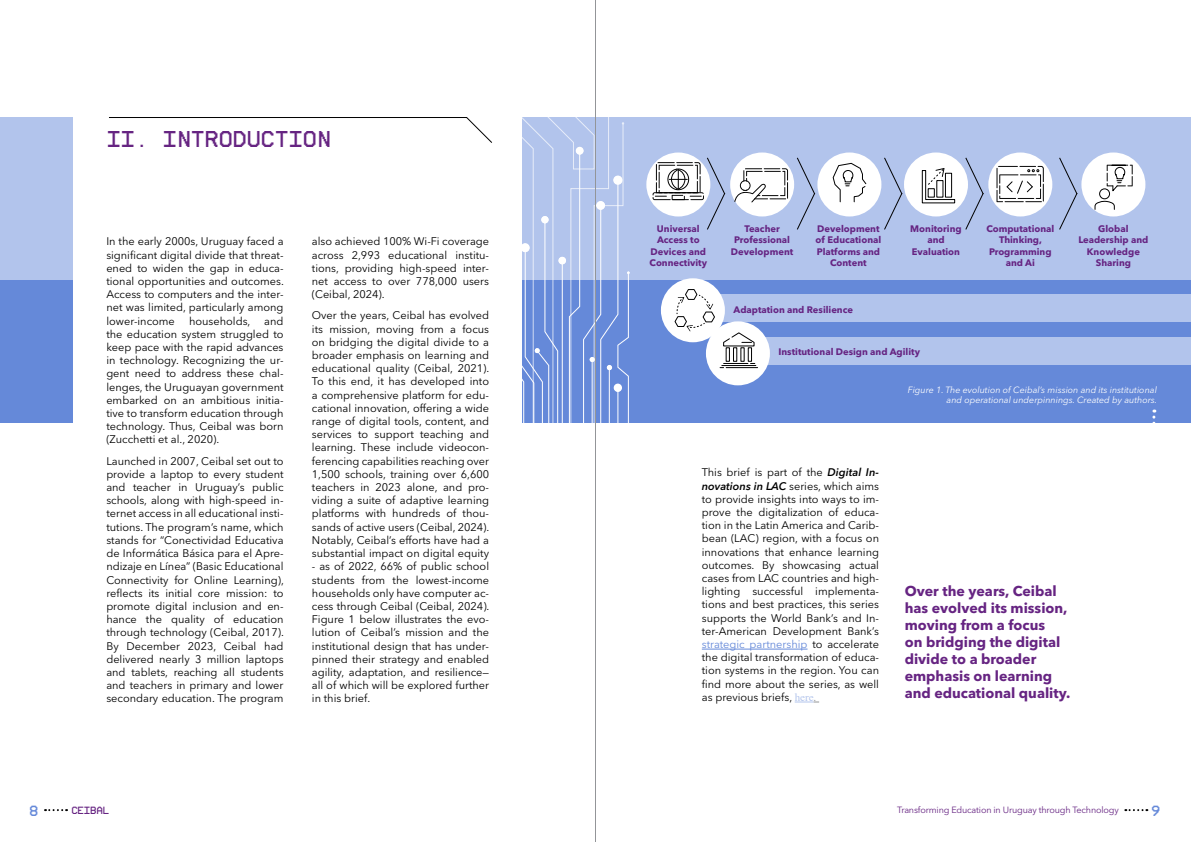
<style>
.page{position:relative;width:1191px;height:842px;background:#fff}
.page>*{position:absolute;margin:0;border:0;box-sizing:border-box;transform-origin:0 0}
.t1{font:16px "UAV OSD Mono";color:#662482}
.t2{font:700 14.2px/17px "Avenir Next LT Pro";color:#662482}
.t3{font:11px/13.2px "Avenir Next LT Pro";color:#000;text-align:justify}
.t4{font:10.3px "UAV OSD Mono";color:#6589d9}
.t5{font:700 9.4px/11.3px "Avenir Next LT Pro";color:#662482;text-align:center}
.t6{font:italic 9px/10.8px "Avenir Next LT Pro";color:#fff;text-align:right}
.t7{font:9px "Avenir Next LT Pro";letter-spacing:-.015em;color:#662482}
.t8{font:7.3px "UAV OSD Mono";letter-spacing:-.015em;color:#662482}
.s1{font-weight:600;font-style:italic}
.s2{color:#6589d9}
.s3{font-family:"Times New Roman";color:#b2c4ec}
.s4{font-family:"Times New Roman";color:#939598}
</style>
<div class="page">
<svg style="left:45px;top:809px;width:22px;height:2px"></svg>
<svg style="left:1125px;top:809px;width:22px;height:2px"></svg>
<div style="left:522px;top:194px;width:669px;height:229px;background:#6589d9"></div>
<div style="left:0;top:194px;width:72px;height:229px;background:#6589d9"></div>
<div style="left:522px;top:117px;width:669px;height:162px;background:#b2c4ec"></div>
<div style="left:0;top:117px;width:72px;height:162px;background:#b2c4ec"></div>
<div style="left:683px;top:295px;width:508px;height:27px;background:#b2c4ec"></div>
<div style="left:751px;top:338px;width:440px;height:27px;background:#b2c4ec"></div>
<svg style="left:1152px;top:410px;width:3px;height:13px"></svg>
<svg style="left:109px;top:117px;width:383px;height:26px"></svg>
<hr style="left:702px;top:649px;width:105px;height:1px;background:#6589d9">
<svg style="left:794px;top:702px;width:25px;height:1px"></svg>
<div style="left:646px;top:153px;width:64px;height:63px;background:#fff;border-radius:50%"></div>
<div style="left:904px;top:152px;width:64px;height:64px;background:#fff;border-radius:50%"></div>
<svg style="left:921px;top:168px;width:34px;height:36px"></svg>
<div style="left:988px;top:152px;width:64px;height:64px;background:#fff;border-radius:50%"></div>
<svg style="left:996px;top:166px;width:47px;height:36px"></svg>
<div style="left:1081px;top:152px;width:64px;height:64px;background:#fff;border-radius:50%"></div>
<div style="left:1099px;top:188px;width:11px;height:11px;border:1px solid #000;border-radius:50%"></div>
<svg style="left:1094px;top:200px;width:21px;height:10px"></svg>
<svg style="left:1106px;top:165px;width:26px;height:28px"></svg>
<div style="left:730px;top:152px;width:64px;height:64px;background:#fff;border-radius:50%"></div>
<svg style="left:734px;top:168px;width:54px;height:34px"></svg>
<div style="left:817px;top:152px;width:64px;height:64px;background:#fff;border-radius:50%"></div>
<svg style="left:832px;top:162px;width:35px;height:41px"></svg>
<div style="left:706px;top:321px;width:64px;height:64px;background:#fff;border-radius:50%"></div>
<div style="left:725px;top:347px;width:5px;height:15px;border:1px solid #000"></div>
<div style="left:733px;top:347px;width:4px;height:15px;border:1px solid #000"></div>
<div style="left:747px;top:347px;width:5px;height:15px;border:1px solid #000"></div>
<hr style="left:726px;top:367px;width:31px;height:1px;background:#000">
<hr style="left:722px;top:365px;width:34px;height:1px;background:#000">
<svg style="left:720px;top:363px;width:35px;height:5px"></svg>
<svg style="left:723px;top:332px;width:32px;height:15px"></svg>
<div style="left:661px;top:278px;width:64px;height:64px;background:#fff;border-radius:50%"></div>
<svg style="left:674px;top:289px;width:41px;height:42px"></svg>
<svg style="left:652px;top:156px;width:74px;height:74px"></svg>
<svg style="left:797px;top:157px;width:19px;height:73px"></svg>
<svg style="left:884px;top:157px;width:19px;height:73px"></svg>
<svg style="left:964px;top:157px;width:20px;height:73px"></svg>
<svg style="left:1059px;top:157px;width:19px;height:73px"></svg>
<svg style="left:522px;top:117px;width:107px;height:306px"></svg>
<div style="left:541px;top:216px;width:7px;height:7px;background:#fff;border-radius:50%"></div>
<div style="left:613px;top:176px;width:9px;height:9px;background:#fff;border-radius:50%"></div>
<hr style="left:595px;top:0;width:1px;height:842px;background:#939598">
<h1 class="t1" style="left:108px;top:131px;width:225px">II. INTRODUCTION</h1>
<p class="t3" style="left:106px;top:235px;width:179px">In the early 2000s, Uruguay faced a significant digital divide that threat&shy;ened to widen the gap in educa&shy;tional opportunities and outcomes.<br>Access to computers and the inter&shy;net was limited, particularly among lower-income</p>
<p class="t3" style="left:106px;top:314px;width:179px;text-indent:158px">and the education system struggled to keep pace with the rapid advances in technology. Recognizing the ur&shy;gent need to address these chal&shy;lenges, the Uruguayan government embarked on an ambitious initia&shy;tive to transform education through technology. Thus, Ceibal was born (Zucchetti et al., 2020).</p>
<p class="t3" style="left:106px;top:454px;width:179px">Launched in 2007, Ceibal set out to provide a laptop to every student and teacher in Uruguay’s public schools, along with high-speed in&shy;ternet access in all educational insti&shy;tutions. The program’s name, which stands for “Conectividad Educativa de Informática Básica para el Apre&shy;ndizaje en Línea” (Basic Educational Connectivity for Online Learning), reflects its initial core mission: to promote digital inclusion and en&shy;hance the quality of education through technology (Ceibal, 2017).<br>By December 2023, Ceibal had delivered nearly 3 million laptops and tablets, reaching all students and teachers in primary and lower secondary education. The program</p>
<p class="t3" style="left:189px;top:314px;width:63px">households,</p>
<p class="t3" style="left:312px;top:235px;width:179px">also achieved 100% Wi-Fi coverage across 2,993 educational institu&shy;tions, providing high-speed inter&shy;net access to over 778,000 users (Ceibal, 2024).</p>
<p class="t3" style="left:312px;top:309px;width:179px">Over the years, Ceibal has evolved its mission, moving from a focus on bridging the digital divide to a broader emphasis on learning and educational quality (Ceibal, 2021).<br>To this end, it has developed into a comprehensive platform for edu&shy;cational innovation, offering a wide range of digital tools, content, and services to support teaching and learning. These include videocon&shy;ferencing capabilities reaching over 1,500 schools, training over 6,600 teachers in 2023 alone, and pro&shy;viding a suite of adaptive learning platforms with hundreds of thou&shy;sands of active users (Ceibal, 2024).<br>Notably, Ceibal’s efforts have had a substantial impact on digital equity</p>
<p class="t3" style="left:312px;top:560px;width:179px">- as of 2022, 66% of public school students from the lowest-income households only have computer ac&shy;cess through Ceibal (Ceibal, 2024).<br>Figure 1 below illustrates the evo&shy;lution of Ceibal’s mission and the institutional design that has under&shy;pinned their strategy and enabled agility, adaptation, and resilience— all of which will be explored further in this brief.</p>
<p class="t5" style="left:649px;top:223px;width:59px">Universal<br>Access to<br>Devices and<br>Connectivity</p>
<p class="t5" style="left:910px;top:223px;width:53px">Monitoring and<br>Evaluation</p>
<p class="t5" style="left:986px;top:223px;width:69px">Computational<br>Thinking,<br>Programming and Ai</p>
<p class="t5" style="left:1078px;top:223px;width:72px">Global<br>Leadership and<br>Knowledge<br>Sharing</p>
<p class="t5" style="left:731px;top:223px;width:64px">Teacher<br>Professional<br>Development</p>
<p class="t5" style="left:815px;top:223px;width:67px">Development of Educational<br>Platforms and<br>Content</p>
<p class="t5" style="left:733px;top:304px;width:121px">Adaptation and Resilience</p>
<p class="t5" style="left:778px;top:346px;width:143px">Institutional Design and Agility</p>
<p class="t3" style="left:702px;top:466px;width:179px">This brief is part of the <span class="s1">Digital In&shy;novations in LAC</span> series, which aims to provide insights into ways to im&shy;prove the digitalization of educa&shy;tion in the Latin America and Carib&shy;bean (LAC) region, with a focus on innovations that enhance learning outcomes. By showcasing actual cases from LAC countries and high&shy;lighting successful implementa&shy;tions and best practices, this series supports the World Bank’s and In&shy;ter-American Development Bank’s <span class="s2">strategic partnership</span> to accelerate the digital transformation of educa&shy;tion systems in the region. You can find more about the series, as well as previous briefs, <span class="s3">here</span><span class="s4">.</span></p>
<p class="t6" style="left:908px;top:384px;width:251px">Figure 1. The evolution of Ceibal’s mission and its institutional and operational underpinnings. Created by authors.</p>
<p class="t2" style="left:904px;top:582px;width:167px">Over the years, Ceibal has evolved its mission, moving from a focus<br>on bridging the digital divide to a broader emphasis on learning and educational quality.</p>
<p class="t4" style="left:30px;top:806px;width:11px">8</p>
<p class="t8" style="left:72px;top:807px;width:39px">CEIBAL</p>
<p class="t7" style="left:897px;top:805px;width:223px">Transforming Education in Uruguay through Technology</p>
<p class="t4" style="left:1152px;top:806px;width:11px">9</p>
</div>
